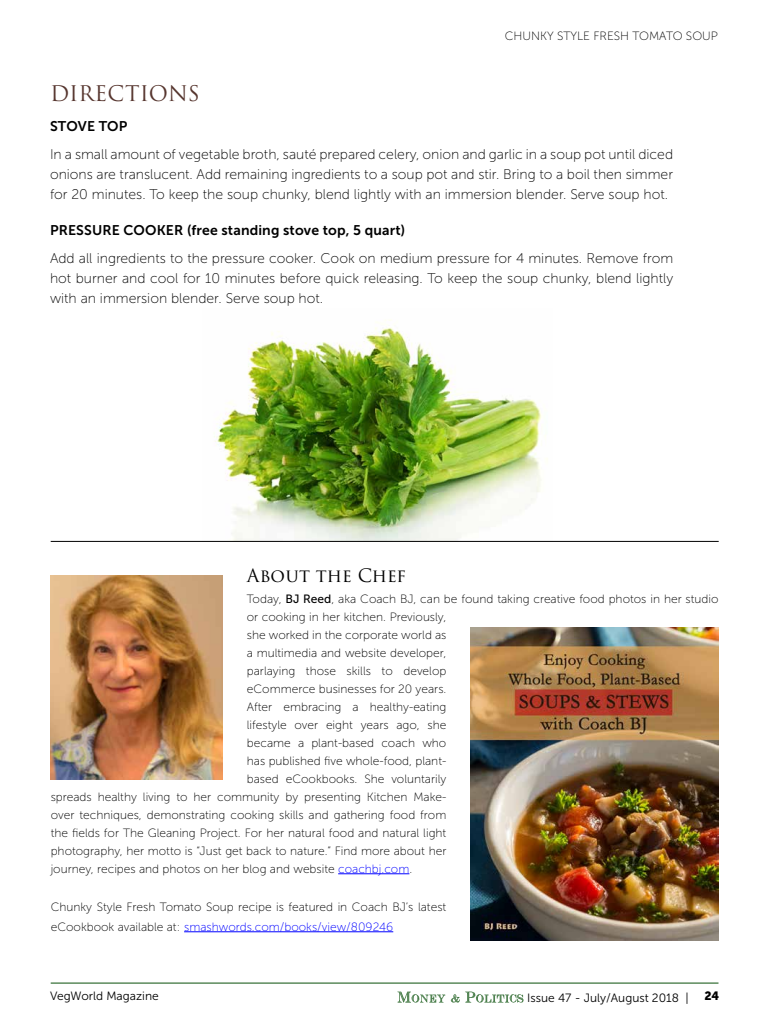
<style>
.page{position:relative;width:768px;height:1024px;background:#fff}
.page>*{position:absolute;margin:0;border:0;box-sizing:border-box;transform-origin:0 0}
.t1{font:21px "Trajan Pro 3";letter-spacing:.01em;color:#56352e}
.t2{font:18px "Trajan Pro 3";color:#000}
.t3{font:14px/20px "Museo Sans 100";color:#000;text-align:justify}
.t4{font:14px "Museo Sans 700";letter-spacing:.01em;color:#000}
.t5{font:12px/20px "Museo Sans 100";color:#000}
.t6{font:12px "Museo Sans 300";color:#000}
.t7{font:12px "Museo Sans 900";color:#000}
.s1{font-family:"Museo Sans 500"}
.s2{color:#00f}
</style>
<div class="page">
<hr style="left:51px;top:983px;width:667px;height:1px;background:#084f09">
<svg style="left:397px;top:992px;width:127px;height:11px"></svg>
<img style="left:202px;top:320px;width:351px;height:221px">
<hr style="left:338px;top:873px;width:71px;height:1px;background:#00f">
<hr style="left:184px;top:931px;width:209px;height:1px;background:#00f">
<hr style="left:51px;top:541px;width:668px;height:1px;background:#000">
<img style="left:50px;top:575px;width:173px;height:204px">
<img style="left:470px;top:628px;width:249px;height:313px">
<p class="t5" style="left:505px;top:26px;width:215px">CHUNKY STYLE FRESH TOMATO SOUP</p>
<h1 class="t1" style="left:50px;top:79px;width:151px">DIRECTIONS</h1>
<p class="t4" style="left:50px;top:118px;width:79px">STOVE TOP</p>
<p class="t3" style="left:50px;top:144px;width:625px">In a small amount of vegetable broth, sauté prepared celery, onion and garlic in a soup pot until diced onions are translucent. Add remaining ingredients to a soup pot and stir. Bring to a boil then simmer for 20 minutes. To keep the soup chunky, blend lightly with an immersion blender. Serve soup hot.</p>
<p class="t4" style="left:50px;top:222px;width:357px">PRESSURE COOKER (free standing stove top, 5 quart)</p>
<p class="t3" style="left:50px;top:248px;width:625px">Add all ingredients to the pressure cooker. Cook on medium pressure for 4 minutes. Remove from hot burner and cool for 10 minutes before quick releasing. To keep the soup chunky, blend lightly with an immersion blender. Serve soup hot.</p>
<h2 class="t2" style="left:247px;top:563px;width:161px">About the Chef</h2>
<p class="t5" style="left:247px;top:589px;width:473px">Today, <span class="s1">BJ Reed</span>, aka Coach BJ, can be found taking creative food photos in her studio</p>
<p class="t5" style="left:247px;top:607px;width:201px">or cooking in her kitchen. Previously,</p>
<p class="t5" style="left:247px;top:625px;width:201px">she worked in the corporate world as</p>
<p class="t5" style="left:247px;top:643px;width:201px">a multimedia and website developer,</p>
<p class="t5" style="left:247px;top:661px;width:201px">parlaying those skills to develop</p>
<p class="t5" style="left:247px;top:679px;width:201px">eCommerce businesses for 20 years.</p>
<p class="t5" style="left:247px;top:697px;width:201px">After embracing a healthy-eating</p>
<p class="t5" style="left:247px;top:715px;width:201px">lifestyle over eight years ago, she</p>
<p class="t5" style="left:247px;top:733px;width:201px">became a plant-based coach who</p>
<p class="t5" style="left:247px;top:751px;width:201px">has published five whole-food, plant-</p>
<p class="t5" style="left:247px;top:769px;width:201px">based eCookbooks. She voluntarily</p>
<p class="t5" style="left:51px;top:787px;width:397px">spreads healthy living to her community by presenting Kitchen Make-</p>
<p class="t5" style="left:51px;top:805px;width:397px">over techniques, demonstrating cooking skills and gathering food from</p>
<p class="t5" style="left:51px;top:823px;width:397px">the fields for The Gleaning Project. For her natural food and natural light</p>
<p class="t5" style="left:51px;top:841px;width:397px">photography, her motto is “Just get back to nature.” Find more about her</p>
<p class="t5" style="left:51px;top:859px;width:363px">journey, recipes and photos on her blog and website <span class="s2">coachbj.com</span>.</p>
<p class="t5" style="left:51px;top:897px;width:397px">Chunky Style Fresh Tomato Soup recipe is featured in Coach BJ’s latest eCookbook available at: <span class="s2">smashwords.com/books/view/809246</span></p>
<p class="t6" style="left:50px;top:989px;width:110px">VegWorld Magazine</p>
<p class="t6" style="left:527px;top:992px;width:163px">Issue 47 - July/August 2018 |</p>
<p class="t7" style="left:704px;top:989px;width:16px">24</p>
</div>
